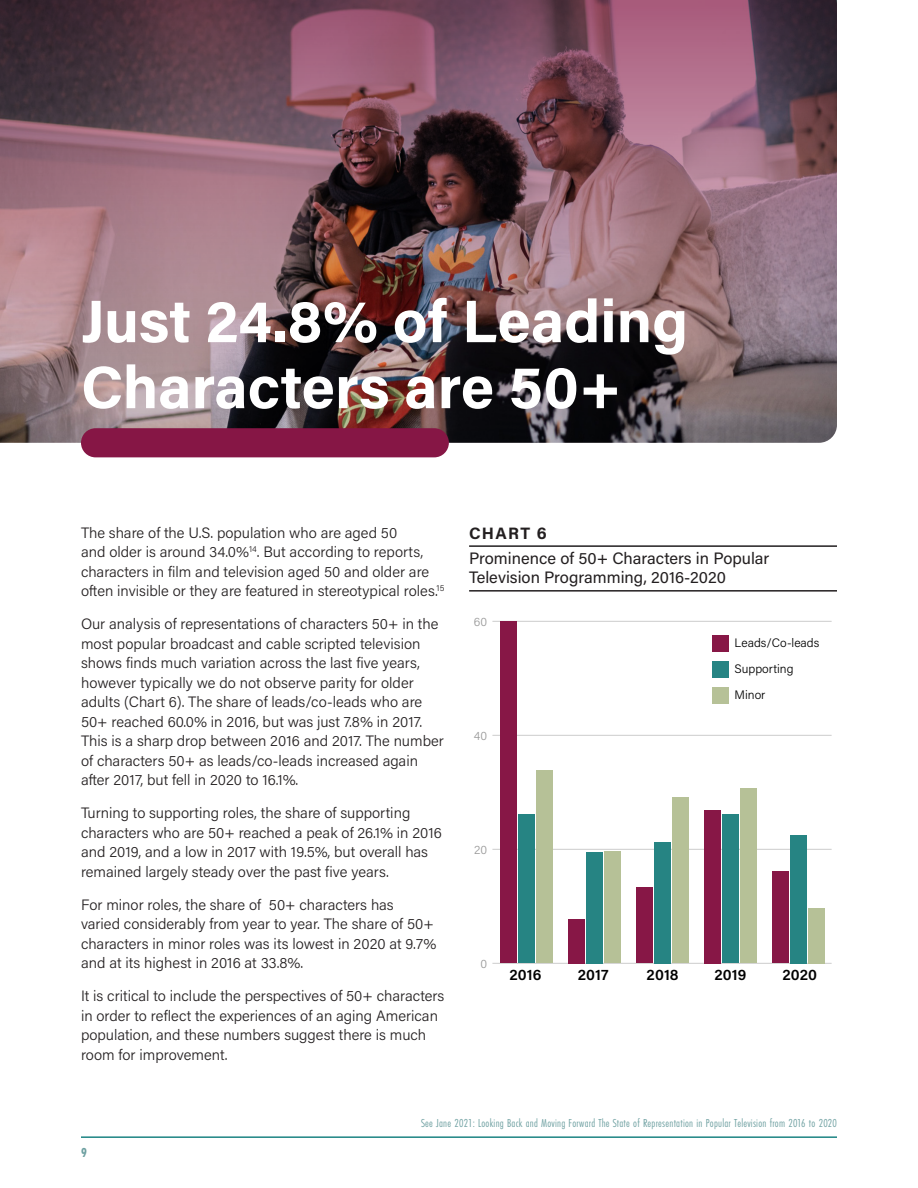
<style>
.page{position:relative;width:918px;height:1188px;background:#fff}
.page>*{position:absolute;margin:0;border:0;box-sizing:border-box;transform-origin:0 0}
.t1{font:700 60px/66px "Acumin Pro";color:#fff}
.t2{font:16.5px/18.9px "Acumin Pro";color:#231f20}
.t3{font:700 16.5px "Acumin Pro";letter-spacing:.08em;color:#231f20}
.t4{font:600 15.3px "Acumin Pro";letter-spacing:.005em;color:#000}
.Body_copy{font:300 15px/19.5px "Acumin Pro";color:#231f20}
.t5{font:700 13.5px "Futura PT Cond";color:#6ea0a1}
.t6{font:300 12.3px/26.1px "Acumin Pro";color:#000}
.t7{font:300 12.3px "Acumin Pro";color:#999}
.t8{font:12px "Futura PT Cond";letter-spacing:.02em;color:#6ea0a1}
</style>
<div class="page">
<hr style="left:81px;top:1136px;width:756px;height:2px;background:#1c8483">
<img style="left:0;top:0;width:837px;height:443px">
<hr style="left:469px;top:545px;width:368px;height:2px;background:#231f20">
<hr style="left:469px;top:590px;width:368px;height:2px;background:#231f20">
<div style="left:81px;top:428px;width:368px;height:29px;background:#861645;border-radius:15px"></div>
<div style="left:713px;top:635px;width:16px;height:17px;background:#871746"></div>
<div style="left:713px;top:661px;width:16px;height:17px;background:#268483"></div>
<div style="left:713px;top:687px;width:16px;height:16px;background:#b6c197"></div>
<hr style="left:492px;top:963px;width:340px;height:1px;background:#ccc">
<hr style="left:492px;top:849px;width:340px;height:1px;background:#ccc">
<hr style="left:492px;top:735px;width:340px;height:1px;background:#ccc">
<hr style="left:492px;top:621px;width:340px;height:1px;background:#ccc">
<div style="left:536px;top:771px;width:17px;height:192px;background:#b6c197"></div>
<div style="left:605px;top:852px;width:16px;height:111px;background:#b6c197"></div>
<div style="left:673px;top:797px;width:16px;height:166px;background:#b6c197"></div>
<div style="left:741px;top:788px;width:16px;height:175px;background:#b6c197"></div>
<div style="left:809px;top:908px;width:16px;height:55px;background:#b6c197"></div>
<div style="left:518px;top:815px;width:17px;height:148px;background:#268483"></div>
<div style="left:586px;top:852px;width:17px;height:111px;background:#268483"></div>
<div style="left:654px;top:842px;width:17px;height:121px;background:#268483"></div>
<div style="left:723px;top:815px;width:16px;height:148px;background:#268483"></div>
<div style="left:791px;top:835px;width:16px;height:128px;background:#268483"></div>
<div style="left:500px;top:621px;width:16px;height:342px;background:#871746"></div>
<div style="left:568px;top:919px;width:17px;height:44px;background:#871746"></div>
<div style="left:636px;top:888px;width:17px;height:75px;background:#871746"></div>
<div style="left:704px;top:810px;width:17px;height:153px;background:#871746"></div>
<div style="left:772px;top:872px;width:17px;height:91px;background:#871746"></div>
<p class="t1" style="left:81px;top:286px;width:609px">Just 24.8% of Leading<br>Characters are 50+</p>
<p class="Body_copy" style="left:81px;top:522px;width:365px">The share of the U.S. population who are aged 50<br>and older is around 34.0%<sup>14</sup>. But according to reports, characters in film and television aged 50 and older are often invisible or they are featured in stereotypical roles.<sup>15</sup></p>
<p class="Body_copy" style="left:81px;top:613px;width:364px">Our analysis of representations of characters 50+ in the most popular broadcast and cable scripted television shows finds much variation across the last five years, however typically we do not observe parity for older adults (Chart 6). The share of leads/co-leads who are 50+ reached 60.0% in 2016, but was just 7.8% in 2017.<br>This is a sharp drop between 2016 and 2017. The number of characters 50+ as leads/co-leads increased again after 2017, but fell in 2020 to 16.1%.</p>
<p class="Body_copy" style="left:81px;top:802px;width:362px">Turning to supporting roles, the share of supporting characters who are 50+ reached a peak of 26.1% in 2016 and 2019, and a low in 2017 with 19.5%, but overall has remained largely steady over the past five years.</p>
<p class="Body_copy" style="left:81px;top:894px;width:357px">For minor roles, the share of 50+ characters has varied considerably from year to year. The share of 50+ characters in minor roles was its lowest in 2020 at 9.7% and at its highest in 2016 at 33.8%.</p>
<p class="Body_copy" style="left:81px;top:985px;width:365px">It is critical to include the perspectives of 50+ characters in order to reflect the experiences of an aging American population, and these numbers suggest there is much room for improvement.</p>
<p class="t3" style="left:469px;top:521px;width:79px">CHART 6</p>
<p class="t2" style="left:469px;top:548px;width:302px">Prominence of 50+ Characters in Popular<br>Television Programming, 2016-2020</p>
<p class="t7" style="left:474px;top:613px;width:15px">60</p>
<p class="t7" style="left:474px;top:727px;width:15px">40</p>
<p class="t7" style="left:474px;top:841px;width:15px">20</p>
<p class="t6" style="left:735px;top:629px;width:86px">Leads/Co-leads<br>Supporting<br>Minor</p>
<p class="t7" style="left:480px;top:955px;width:8px">0</p>
<p class="t4" style="left:509px;top:964px;width:34px">2016</p>
<p class="t4" style="left:578px;top:964px;width:33px">2017</p>
<p class="t4" style="left:647px;top:964px;width:33px">2018</p>
<p class="t4" style="left:714px;top:964px;width:33px">2019</p>
<p class="t4" style="left:782px;top:964px;width:36px">2020</p>
<p class="t5" style="left:81px;top:1144px;width:7px">9</p>
<p class="t8" style="left:421px;top:1116px;width:417px">See Jane 2021: Looking Back and Moving Forward The State of Representation in Popular Television from 2016 to 2020</p>
</div>
